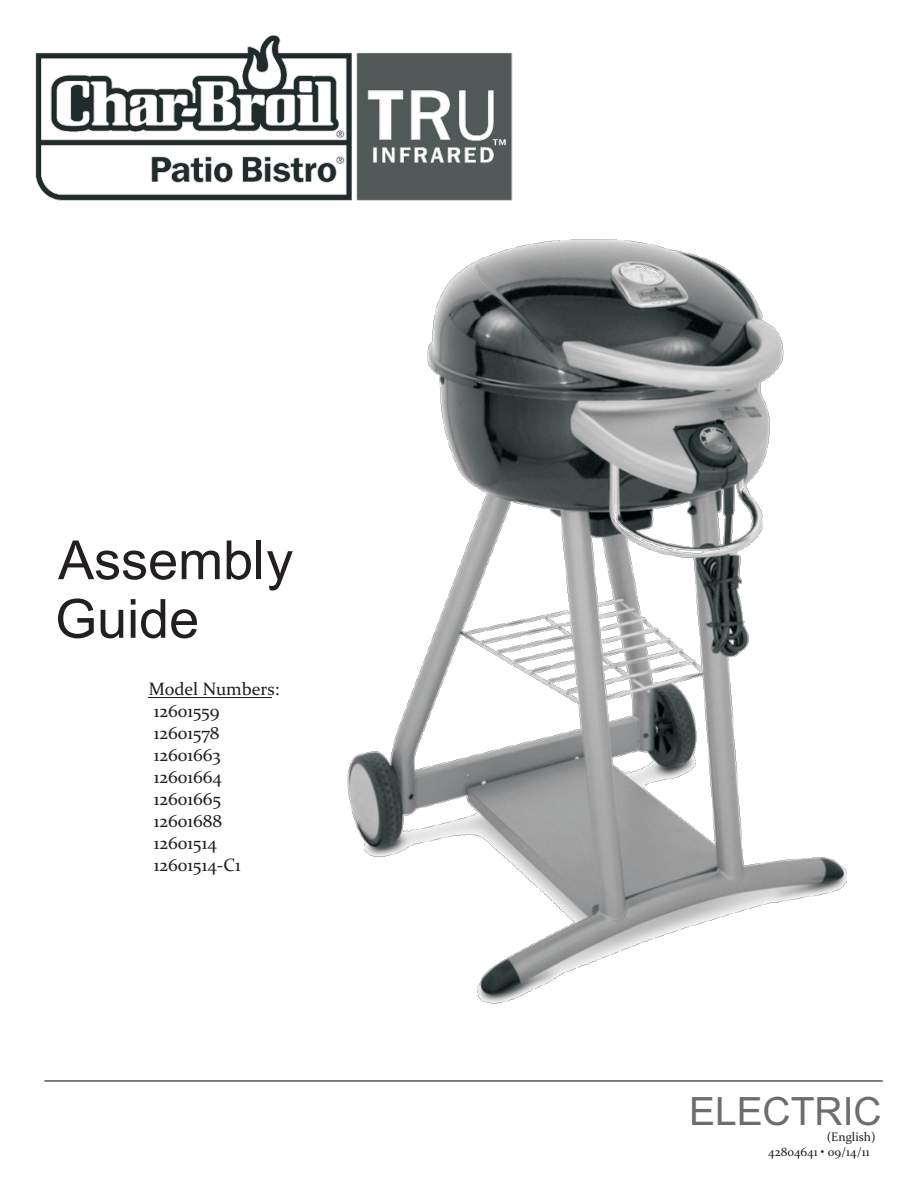
<style>
.page{position:relative;width:918px;height:1188px;background:#fff}
.page>*{position:absolute;margin:0;border:0;box-sizing:border-box;transform-origin:0 0}
.t1{font:54px/58.7px "Arial";color:#231f20}
.t2{font:39px "Arial";color:#6c6d70}
.t3{font:18px/21.9px "Constantia";color:#231f20}
.t4{font:12.45px/15.3px "Constantia";color:#231f20}
</style>
<div class="page">
<hr style="left:45px;top:1080px;width:837px;height:2px;background:#231f20">
<hr style="left:149px;top:697px;width:123px;height:1px;background:#231f20">
<img style="left:35px;top:35px;width:478px;height:166px">
<img style="left:347px;top:239px;width:500px;height:765px">
<h1 class="t1" style="left:55px;top:536px;width:240px">Assembly<br>Guide</h1>
<p class="t3" style="left:149px;top:680px;width:132px">Model Numbers:</p>
<p class="t3" style="left:154px;top:702px;width:88px">12601559<br>12601578<br>12601663<br>12601664<br>12601665<br>12601688<br>12601514<br>12601514-C1</p>
<h2 class="t2" style="left:689px;top:1096px;width:194px">ELECTRIC</h2>
<p class="t4" style="left:768px;top:1130px;width:109px;text-indent:59px">(English)<br>42804641 • 09/14/11</p>
</div>
